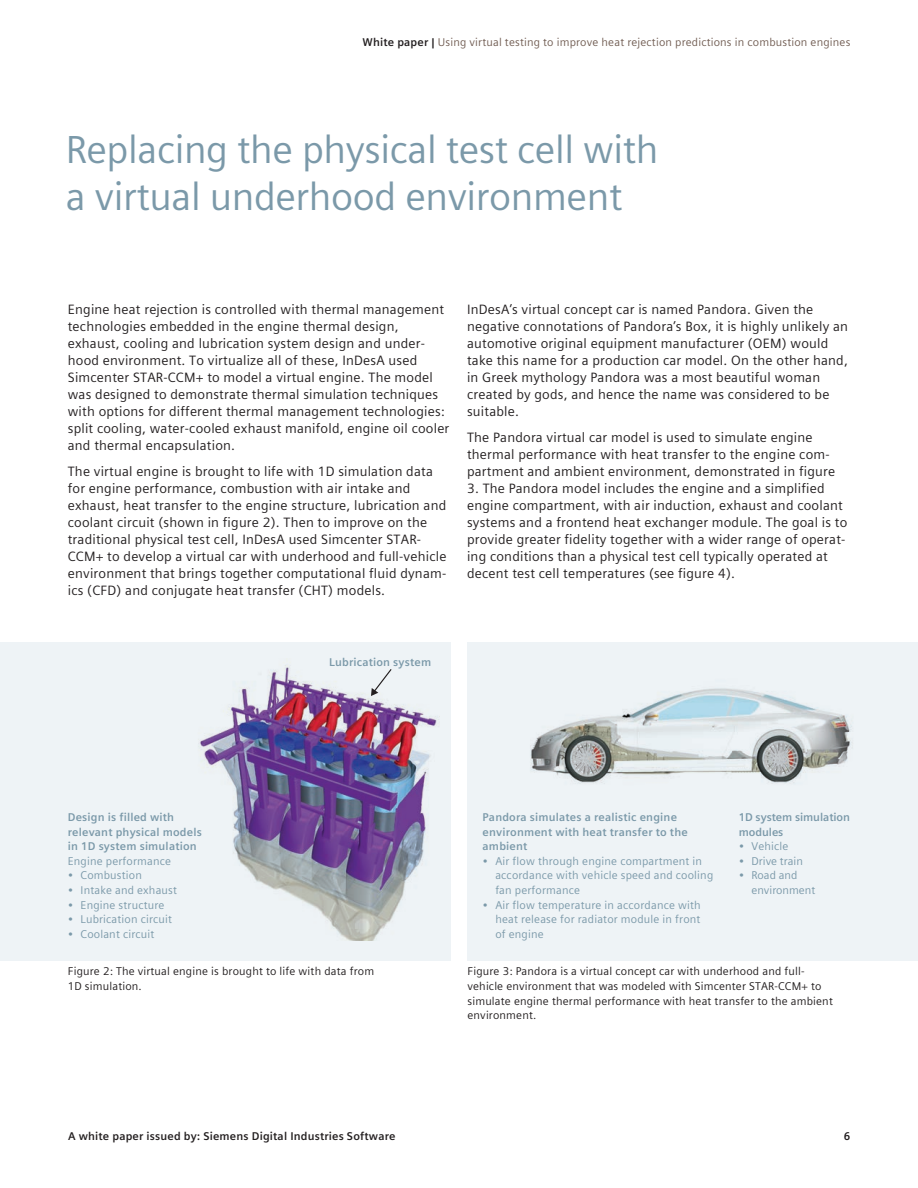
<style>
.page{position:relative;width:918px;height:1188px;background:#fff}
.page>*{position:absolute;margin:0;border:0;box-sizing:border-box;transform-origin:0 0}
.Headline__26pt_120{font:39px/46.8px "Siemens Sans Global";letter-spacing:-.01em;color:#7b99a9}
.Body_text__9pt_4mm{font:13.5px/17px "Siemens Sans Global";letter-spacing:.015em;color:#231f20}
.Caption_Figure{font:11.25px/14.7px "Siemens Sans Global";letter-spacing:.015em;color:#7b99a9}
.Caption_Figure-2{font:11.25px/14.7px "Siemens Sans Global";letter-spacing:.015em;color:#231f20}
.Caption_Figure-3{font:700 11.25px/14.7px "Siemens Sans Global";letter-spacing:.015em;color:#7b99a9}
.t1{font:11.25px "Siemens Sans Global";letter-spacing:.015em;color:#725e54}
.t2{font:700 11.25px "Siemens Sans Global";letter-spacing:.015em;color:#231f20}
.Caption_Figure-4{font:700 11.25px/14.7px "Siemens Sans Global";letter-spacing:-.005em;color:#7b99a9}
.s1{font-weight:700;color:#231f20}
</style>
<div class="page">
<div style="left:0;top:642px;width:450px;height:319px;background:#eef3f6"></div>
<div style="left:468px;top:642px;width:450px;height:319px;background:#eef3f6"></div>
<img style="left:530px;top:688px;width:323px;height:96px">
<img style="left:199px;top:665px;width:241px;height:275px">
<svg style="left:371px;top:669px;width:21px;height:27px"></svg>
<p class="t1" style="left:363px;top:34px;width:489px"><span class="s1">White paper |</span> Using virtual testing to improve heat rejection predictions in combustion engines</p>
<p class="Headline__26pt_120" style="left:66px;top:126px;width:594px">Replacing the physical test cell with a virtual underhood environment</p>
<p class="Body_text__9pt_4mm" style="left:68px;top:301px;width:383px">Engine heat rejection is controlled with thermal management technologies embedded in the engine thermal design, exhaust, cooling and lubrication system design and under&shy;hood environment. To virtualize all of these, InDesA used Simcenter STAR-CCM+ to model a virtual engine. The model was designed to demonstrate thermal simulation techniques with options for different thermal management technologies: split cooling, water-cooled exhaust manifold, engine oil cooler and thermal encapsulation.</p>
<p class="Body_text__9pt_4mm" style="left:68px;top:463px;width:380px">The virtual engine is brought to life with 1D simulation data for engine performance, combustion with air intake and exhaust, heat transfer to the engine structure, lubrication and coolant circuit (shown in figure 2). Then to improve on the traditional physical test cell, InDesA used Simcenter STAR-CCM+ to develop a virtual car with underhood and full-vehicle environment that brings together computational fluid dynam&shy;ics (CFD) and conjugate heat transfer (CHT) models.</p>
<p class="Body_text__9pt_4mm" style="left:467px;top:301px;width:382px">InDesA’s virtual concept car is named Pandora. Given the negative connotations of Pandora’s Box, it is highly unlikely an automotive original equipment manufacturer (OEM) would take this name for a production car model. On the other hand, in Greek mythology Pandora was a most beautiful woman created by gods, and hence the name was considered to be suitable.</p>
<p class="Body_text__9pt_4mm" style="left:467px;top:429px;width:370px">The Pandora virtual car model is used to simulate engine thermal performance with heat transfer to the engine com&shy;partment and ambient environment, demonstrated in figure</p>
<p class="Body_text__9pt_4mm" style="left:467px;top:480px;width:382px">3. The Pandora model includes the engine and a simplified engine compartment, with air induction, exhaust and coolant systems and a frontend heat exchanger module. The goal is to provide greater fidelity together with a wider range of operat&shy;ing conditions than a physical test cell typically operated at decent test cell temperatures (see figure 4).</p>
<p class="Caption_Figure-3" style="left:329px;top:655px;width:103px">Lubrication system</p>
<p class="Caption_Figure-3" style="left:68px;top:810px;width:135px">Design is filled with relevant physical models in 1D system simulation</p>
<p class="Caption_Figure" style="left:68px;top:854px;width:105px">Engine performance</p>
<p class="Caption_Figure" style="left:68px;top:868px;width:76px">• Combustion</p>
<p class="Caption_Figure" style="left:68px;top:883px;width:111px">• Intake and exhaust</p>
<p class="Caption_Figure" style="left:68px;top:898px;width:98px">• Engine structure</p>
<p class="Caption_Figure" style="left:68px;top:912px;width:106px">• Lubrication circuit</p>
<p class="Caption_Figure" style="left:68px;top:927px;width:88px">• Coolant circuit</p>
<p class="Caption_Figure-3" style="left:483px;top:810px;width:207px">Pandora simulates a realistic engine environment with heat transfer to the ambient</p>
<p class="Caption_Figure" style="left:495px;top:854px;width:219px;text-indent:-13px">• Air flow through engine compartment in accordance with vehicle speed and cooling fan performance</p>
<p class="Caption_Figure" style="left:495px;top:898px;width:207px;text-align:justify;text-indent:-13px">• Air flow temperature in accordance with heat release for radiator module in front of engine</p>
<p class="Caption_Figure-4" style="left:739px;top:810px;width:113px">1D system simulation modules</p>
<p class="Caption_Figure" style="left:739px;top:839px;width:51px">• Vehicle</p>
<p class="Caption_Figure" style="left:739px;top:854px;width:66px">• Drive train</p>
<p class="Caption_Figure" style="left:752px;top:868px;width:65px;text-indent:-13px">• Road and environment</p>
<p class="Caption_Figure-2" style="left:68px;top:964px;width:308px">Figure 2: The virtual engine is brought to life with data from<br>1D simulation.</p>
<p class="Caption_Figure-2" style="left:468px;top:964px;width:367px">Figure 3: Pandora is a virtual concept car with underhood and full&shy;vehicle environment that was modeled with Simcenter STAR-CCM+ to simulate engine thermal performance with heat transfer to the ambient environment.</p>
<p class="t2" style="left:68px;top:1127px;width:329px">A white paper issued by: Siemens Digital Industries Software</p>
<p class="t2" style="left:844px;top:1127px;width:8px">6</p>
</div>
